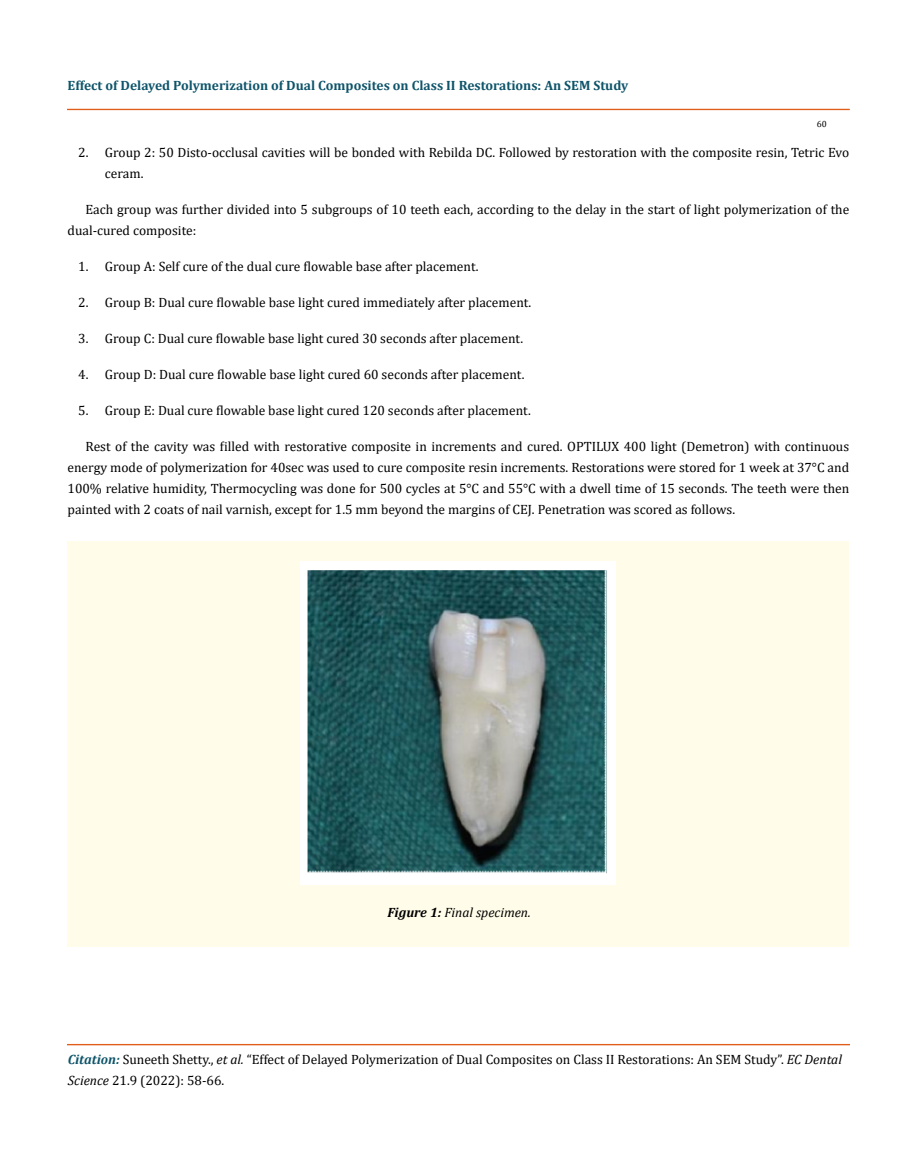
<style>
.page{position:relative;width:917px;height:1154px;background:#fff}
.page>*{position:absolute;margin:0;border:0;box-sizing:border-box;transform-origin:0 0}
.t1{font:13.5px/21px "Cambria";color:#000}
.t2{font:700 13.5px "Cambria";color:#0e546a}
.t3{font:italic 13.5px "Cambria";color:#000}
.t4{font:9px "Cambria";color:#000}
.s1{font-weight:700}
.s2{font-weight:700;font-style:italic;color:#0e546a}
.s3{font-style:italic}
</style>
<div class="page">
<div style="left:67px;top:109px;width:782px;height:1px;border:1px solid #e05d1a"></div>
<div style="left:67px;top:1044px;width:782px;height:1px;border:1px solid #e05d1a"></div>
<div style="left:67px;top:541px;width:781px;height:405px;background:#fffde9"></div>
<img style="left:300px;top:562px;width:315px;height:322px">
<p class="t2" style="left:68px;top:76px;width:562px">Effect of Delayed Polymerization of Dual Composites on Class II Restorations: An SEM Study</p>
<p class="t4" style="left:816px;top:118px;width:11px">60</p>
<p class="t1" style="left:105px;top:142px;width:745px;text-indent:-27px">2. Group 2: 50 Disto-occlusal cavities will be bonded with Rebilda DC. Followed by restoration with the composite resin, Tetric Evo ceram.</p>
<p class="t1" style="left:67px;top:199px;width:783px;text-indent:18px">Each group was further divided into 5 subgroups of 10 teeth each, according to the delay in the start of light polymerization of the dual-cured composite:</p>
<p class="t1" style="left:78px;top:256px;width:402px">1. Group A: Self cure of the dual cure flowable base after placement.</p>
<p class="t1" style="left:78px;top:292px;width:454px">2. Group B: Dual cure flowable base light cured immediately after placement.</p>
<p class="t1" style="left:78px;top:328px;width:446px">3. Group C: Dual cure flowable base light cured 30 seconds after placement.</p>
<p class="t1" style="left:78px;top:364px;width:448px">4. Group D: Dual cure flowable base light cured 60 seconds after placement.</p>
<p class="t1" style="left:78px;top:400px;width:454px">5. Group E: Dual cure flowable base light cured 120 seconds after placement.</p>
<p class="t1" style="left:67px;top:436px;width:783px;text-align:justify;text-indent:18px">Rest of the cavity was filled with restorative composite in increments and cured. OPTILUX 400 light (Demetron) with continuous energy mode of polymerization for 40sec was used to cure composite resin increments. Restorations were stored for 1 week at 37°C and 100% relative humidity, Thermocycling was done for 500 cycles at 5°C and 55°C with a dwell time of 15 seconds. The teeth were then painted with 2 coats of nail varnish, except for 1.5 mm beyond the margins of CEJ. Penetration was scored as follows.</p>
<p class="t3" style="left:387px;top:903px;width:145px"><span class="s1">Figure 1:</span> Final specimen.</p>
<p class="t1" style="left:68px;top:1048px;width:775px"><span class="s2">Citation:</span> Suneeth Shetty., <span class="s3">et al.</span> “Effect of Delayed Polymerization of Dual Composites on Class II Restorations: An SEM Study”. <span class="s3">EC Dental<br>Science</span> 21.9 (2022): 58-66.</p>
</div>
